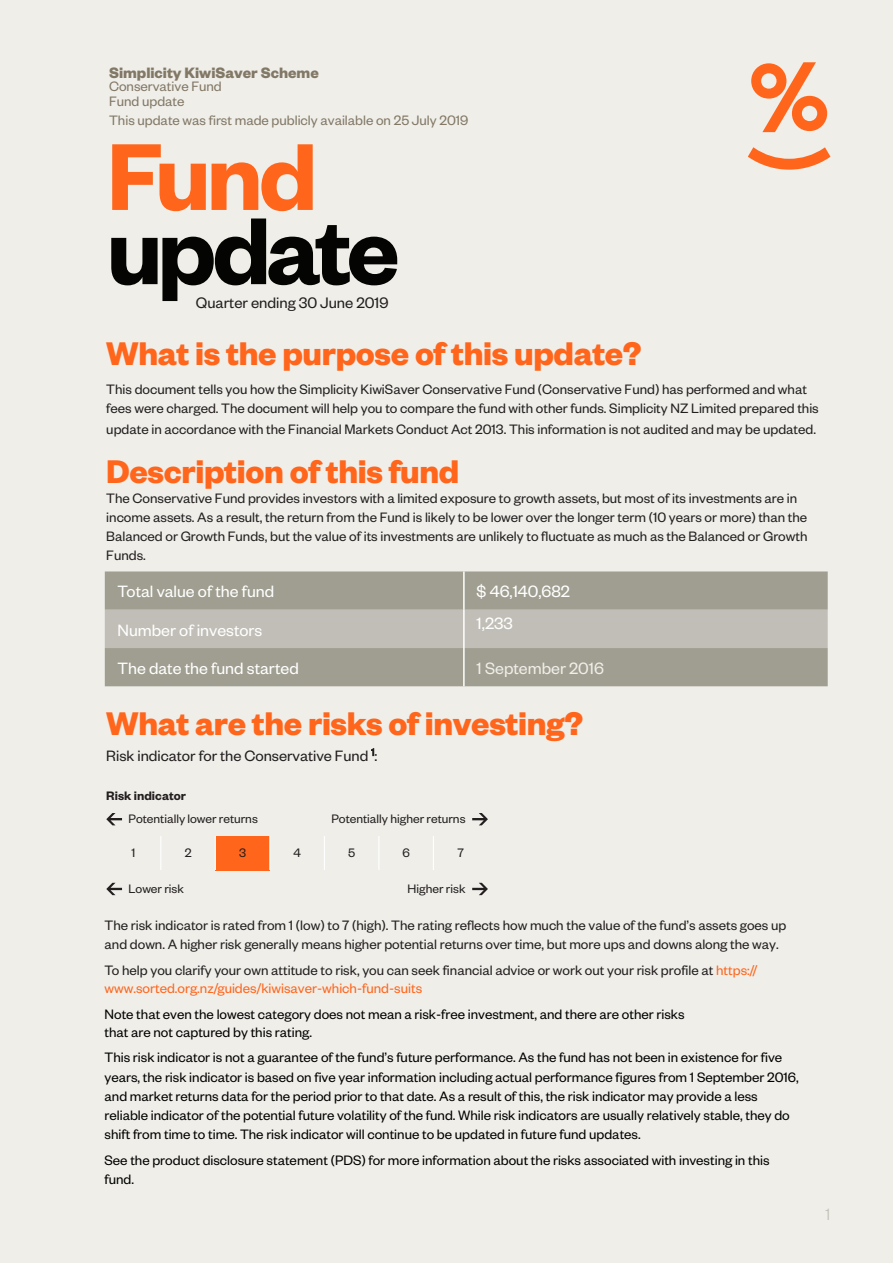
<style>
.page{position:relative;width:893px;height:1263px;background:#efeee9}
.page>*{position:absolute;margin:0;border:0;box-sizing:border-box;transform-origin:0 0}
.cover_title{font:600 104.25px/74.2px "Founders Grotesk";letter-spacing:-.045em;color:#040503}
.Table_copy_9_11_7{font:700 36px "Founders Grotesk";letter-spacing:-.01em;color:#ff661c}
.t1{font:18px "Founders Grotesk";color:#fff}
.t2{font:18px "Founders Grotesk";color:#efeee9}
.t3{font:300 18px "Founders Grotesk";color:#c0beb6}
.t4{font:16.65px "Founders Grotesk";color:#231f20}
.Table_copy_9_11_7-2{font:16.5px "Founders Grotesk";color:#231f20}
.cover_title-2{font:700 16.5px "Founders Grotesk";color:#827866}
.t5{font:15px/19px "Founders Grotesk";color:#231f20}
.t6{font:15px/19px "Founders Grotesk";color:#000}
.cover_title-3{font:15px/14.9px "Founders Grotesk";color:#827866}
.Table_copy_9_11_7-3{font:13.5px "Founders Grotesk";color:#231f20}
.Table_copy_9_11_7-4{font:600 13.5px "Founders Grotesk";letter-spacing:.005em;color:#231f20}
.s1{color:#ff661c}
</style>
<div class="page">
<svg style="left:751px;top:62px;width:76px;height:70px"></svg>
<svg style="left:748px;top:147px;width:82px;height:23px"></svg>
<div style="left:106px;top:836px;width:382px;height:34px;background:#efeee9"></div>
<div style="left:215px;top:836px;width:55px;height:34px;background:#ff661c"></div>
<hr style="left:160px;top:836px;width:1px;height:34px;background:#fff">
<hr style="left:215px;top:836px;width:1px;height:34px;background:#fff">
<hr style="left:269px;top:836px;width:1px;height:34px;background:#fff">
<hr style="left:324px;top:836px;width:1px;height:34px;background:#fff">
<hr style="left:378px;top:836px;width:1px;height:34px;background:#fff">
<hr style="left:433px;top:836px;width:1px;height:34px;background:#fff">
<svg style="left:106px;top:813px;width:16px;height:12px"></svg>
<svg style="left:472px;top:813px;width:16px;height:12px"></svg>
<svg style="left:106px;top:883px;width:16px;height:12px"></svg>
<svg style="left:472px;top:883px;width:16px;height:12px"></svg>
<div style="left:105px;top:571px;width:723px;height:115px;background:#a09e90"></div>
<div style="left:105px;top:610px;width:723px;height:38px;background:#c0beb6"></div>
<hr style="left:463px;top:571px;width:2px;height:39px;background:#fff">
<hr style="left:463px;top:610px;width:2px;height:38px;background:#fff">
<hr style="left:463px;top:648px;width:2px;height:38px;background:#fff">
<p class="cover_title-2" style="left:109px;top:63px;width:211px">Simplicity KiwiSaver Scheme</p>
<p class="cover_title-3" style="left:109px;top:78px;width:114px">Conservative Fund<br>Fund update</p>
<p class="cover_title-3" style="left:109px;top:112px;width:361px">This update was first made publicly available on 25 July 2019</p>
<p class="cover_title" style="left:107px;top:134px;width:294px"><span class="s1">Fund </span>update</p>
<p class="t4" style="left:196px;top:292px;width:194px">Quarter ending 30 June 2019</p>
<p class="Table_copy_9_11_7" style="left:106px;top:330px;width:537px">What is the purpose of this update?</p>
<p class="t5" style="left:106px;top:378px;width:714px;line-height:19.5px">This document tells you how the Simplicity KiwiSaver Conservative Fund (Conservative Fund) has performed and what fees were charged. The document will help you to compare the fund with other funds. Simplicity NZ Limited prepared this</p>
<p class="t5" style="left:106px;top:419px;width:711px">update in accordance with the Financial Markets Conduct Act 2013. This information is not audited and may be updated.</p>
<p class="Table_copy_9_11_7" style="left:106px;top:449px;width:355px">Description of this fund</p>
<p class="t5" style="left:106px;top:488px;width:703px">The Conservative Fund provides investors with a limited exposure to growth assets, but most of its investments are in income assets. As a result, the return from the Fund is likely to be lower over the longer term (10 years or more) than the Balanced or Growth Funds, but the value of its investments are unlikely to fluctuate as much as the Balanced or Growth Funds.</p>
<p class="t1" style="left:118px;top:580px;width:158px">Total value of the fund</p>
<p class="t1" style="left:477px;top:580px;width:95px">$ 46,140,682</p>
<p class="t1" style="left:118px;top:619px;width:146px">Number of investors</p>
<p class="t1" style="left:477px;top:612px;width:38px">1,233</p>
<p class="t1" style="left:118px;top:657px;width:183px">The date the fund started</p>
<p class="t2" style="left:477px;top:657px;width:129px">1 September 2016</p>
<p class="Table_copy_9_11_7" style="left:106px;top:701px;width:478px">What are the risks of investing?</p>
<p class="Table_copy_9_11_7-2" style="left:106px;top:745px;width:273px">Risk indicator for the Conservative Fund <sup>1</sup>:</p>
<p class="Table_copy_9_11_7-4" style="left:106px;top:788px;width:81px">Risk indicator</p>
<p class="Table_copy_9_11_7-3" style="left:129px;top:811px;width:131px">Potentially lower returns</p>
<p class="Table_copy_9_11_7-3" style="left:332px;top:811px;width:135px">Potentially higher returns</p>
<p class="Table_copy_9_11_7-3" style="left:132px;top:845px;width:5px">1</p>
<p class="Table_copy_9_11_7-3" style="left:185px;top:845px;width:8px">2</p>
<p class="Table_copy_9_11_7-3" style="left:239px;top:845px;width:8px">3</p>
<p class="Table_copy_9_11_7-3" style="left:293px;top:845px;width:9px">4</p>
<p class="Table_copy_9_11_7-3" style="left:348px;top:845px;width:9px">5</p>
<p class="Table_copy_9_11_7-3" style="left:402px;top:845px;width:9px">6</p>
<p class="Table_copy_9_11_7-3" style="left:457px;top:845px;width:8px">7</p>
<p class="Table_copy_9_11_7-3" style="left:129px;top:880px;width:57px">Lower risk</p>
<p class="Table_copy_9_11_7-3" style="left:408px;top:880px;width:60px">Higher risk</p>
<p class="t5" style="left:105px;top:915px;width:683px">The risk indicator is rated from 1 (low) to 7 (high). The rating reflects how much the value of the fund’s assets goes up and down. A higher risk generally means higher potential returns over time, but more ups and downs along the way.</p>
<p class="t5" style="left:105px;top:960px;width:654px;line-height:18px">To help you clarify your own attitude to risk, you can seek financial advice or work out your risk profile at <span class="s1">https:// www.sorted.org.nz/guides/kiwisaver-which-fund-suits</span></p>
<p class="t6" style="left:105px;top:1005px;width:582px;line-height:18px">Note that even the lowest category does not mean a risk-free investment, and there are other risks that are not captured by this rating.</p>
<p class="t6" style="left:105px;top:1047px;width:696px">This risk indicator is not a guarantee of the fund’s future performance. As the fund has not been in existence for five years, the risk indicator is based on five year information including actual performance figures from 1 September 2016, and market returns data for the period prior to that date. As a result of this, the risk indicator may provide a less reliable indicator of the potential future volatility of the fund. While risk indicators are usually relatively stable, they do shift from time to time. The risk indicator will continue to be updated in future fund updates.</p>
<p class="t6" style="left:105px;top:1150px;width:666px">See the product disclosure statement (PDS) for more information about the risks associated with investing in this fund.</p>
<p class="t3" style="left:826px;top:1203px;width:6px">1</p>
</div>
